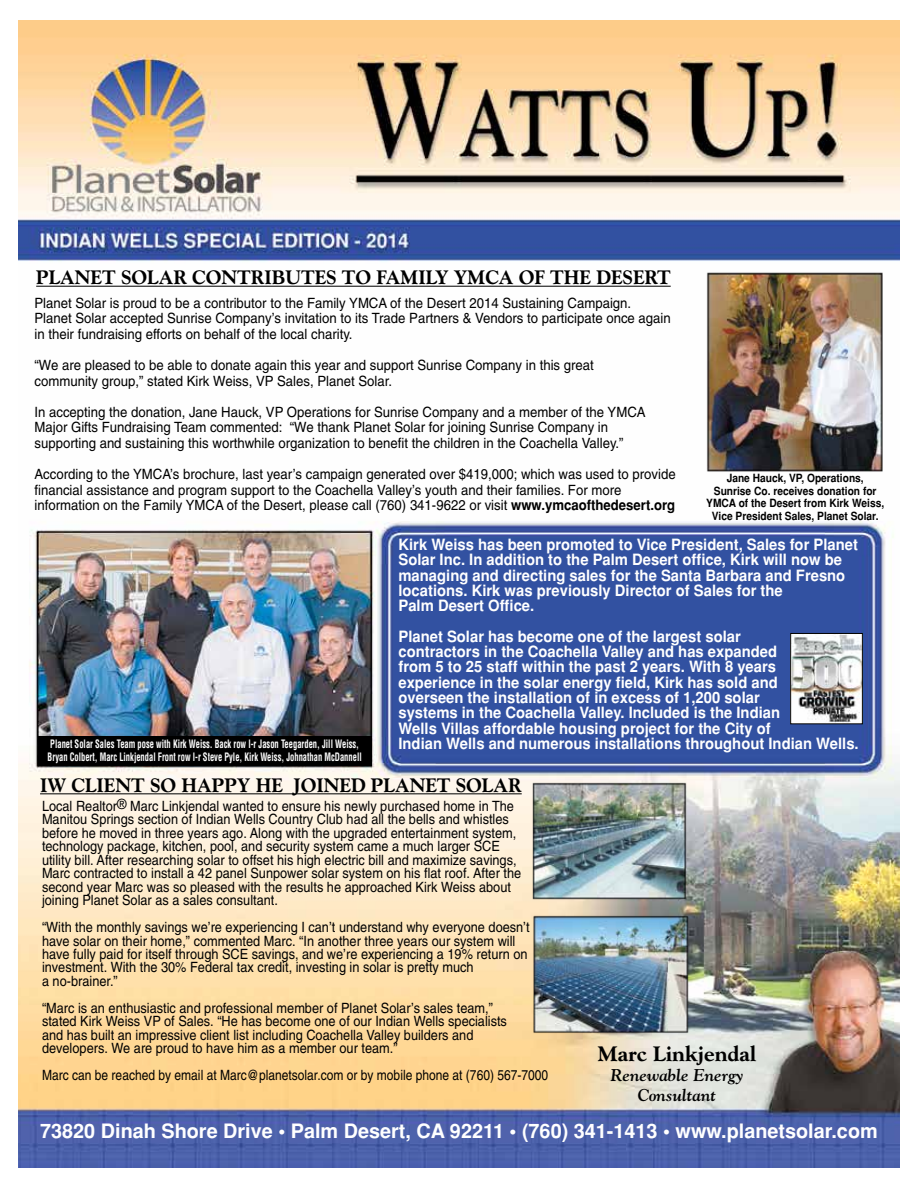
<style>
.page{position:relative;width:918px;height:1188px;background:#fff}
.page>*{position:absolute;margin:0;border:0;box-sizing:border-box;transform-origin:0 0}
.t1{font:800 21.3px "Goudy";color:#000}
.t2{font:800 19.8px "Goudy";color:#000;scale:.95 1}
.t3{font:700 19.8px "Helvetica";color:#fff}
.t4{font:italic 700 16.95px/19.8px "Goudy";color:#000;text-align:center}
.t5{font:700 15.6px/15.3px "Helvetica";color:#fff;scale:.95 1}
.t6{font:14.1px/13.5px "Helvetica";color:#000;scale:.9 1}
.t7{font:14.1px/15.6px "Helvetica";color:#000;scale:.93 1}
.t8{font:14.1px "Helvetica";color:#000;scale:.85 1}
.t9{font:700 condensed 11.4px/12.8px "Helvetica";color:#fff;scale:.75 1}
.t10{font:700 11.4px/12.8px "Helvetica";color:#000;text-align:center;scale:.9 1}
.s1{font-weight:700}
</style>
<div class="page">
<img style="left:19px;top:20px;width:880px;height:1148px">
<img style="left:792px;top:635px;width:69px;height:87px">
<div style="left:790px;top:633px;width:73px;height:91px;border:1px solid #000"></div>
<hr style="left:36px;top:286px;width:635px;height:1px;background:#000">
<hr style="left:40px;top:793px;width:482px;height:1px;background:#000">
<img style="left:702px;top:267px;width:186px;height:206px">
<img style="left:529px;top:780px;width:163px;height:122px">
<img style="left:530px;top:913px;width:163px;height:122px">
<div style="left:38px;top:736px;width:333px;height:30px;background:#000"></div>
<h2 class="t2" style="left:36px;top:266px;width:669px">PLANET SOLAR CONTRIBUTES TO FAMILY YMCA OF THE DESERT</h2>
<p class="t7" style="left:34px;top:295px;width:686px">Planet Solar is proud to be a contributor to the Family YMCA of the Desert 2014 Sustaining Campaign.<br>Planet Solar accepted Sunrise Company’s invitation to its Trade Partners &amp; Vendors to participate once again in their fundraising efforts on behalf of the local charity.</p>
<p class="t7" style="left:34px;top:357px;width:603px">“We are pleased to be able to donate again this year and support Sunrise Company in this great community group,” stated Kirk Weiss, VP Sales, Planet Solar.</p>
<p class="t7" style="left:34px;top:404px;width:659px">In accepting the donation, Jane Hauck, VP Operations for Sunrise Company and a member of the YMCA<br>Major Gifts Fundraising Team commented: “We thank Planet Solar for joining Sunrise Company in supporting and sustaining this worthwhile organization to benefit the children in the Coachella Valley.”</p>
<p class="t7" style="left:34px;top:466px;width:691px">According to the YMCA’s brochure, last year’s campaign generated over $419,000; which was used to provide financial assistance and program support to the Coachella Valley’s youth and their families. For more information on the Family YMCA of the Desert, please call (760) 341-9622 or visit <span class="s1">www.ymcaofthedesert.org</span></p>
<p class="t10" style="left:706px;top:472px;width:199px">Jane Hauck, VP, Operations,<br>Sunrise Co. receives donation for YMCA of the Desert from Kirk Weiss, Vice President Sales, Planet Solar.</p>
<p class="t9" style="left:48px;top:738px;width:420px">Planet Solar Sales Team pose with Kirk Weiss. Back row l-r Jason Teegarden, Jill Weiss,<br>Bryan Colbert, Marc Linkjendal Front row l-r Steve Pyle, Kirk Weiss, Johnathan McDannell</p>
<p class="t5" style="left:398px;top:537px;width:485px">Kirk Weiss has been promoted to Vice President, Sales for Planet Solar Inc. In addition to the Palm Desert office, Kirk will now be managing and directing sales for the Santa Barbara and Fresno locations. Kirk was previously Director of Sales for the<br>Palm Desert Office.</p>
<p class="t5" style="left:398px;top:629px;width:486px">Planet Solar has become one of the largest solar<br>contractors in the Coachella Valley and has expanded<br>from 5 to 25 staff within the past 2 years. With 8 years<br>experience in the solar energy field, Kirk has sold and<br>overseen the installation of in excess of 1,200 solar<br>systems in the Coachella Valley. Included is the Indian<br>Wells Villas affordable housing project for the City of<br>Indian Wells and numerous installations throughout Indian Wells.</p>
<h2 class="t2" style="left:40px;top:773px;width:509px">IW CLIENT SO HAPPY HE JOINED PLANET SOLAR</h2>
<p class="t6" style="left:42px;top:799px;width:534px">Local Realtor® Marc Linkjendal wanted to ensure his newly purchased home in The Manitou Springs section of Indian Wells Country Club had all the bells and whistles before he moved in three years ago. Along with the upgraded entertainment system, technology package, kitchen, pool, and security system came a much larger SCE utility bill. After researching solar to offset his high electric bill and maximize savings, Marc contracted to install a 42 panel Sunpower solar system on his flat roof. After the second year Marc was so pleased with the results he approached Kirk Weiss about joining Planet Solar as a sales consultant.</p>
<p class="t6" style="left:42px;top:920px;width:543px">“With the monthly savings we’re experiencing I can’t understand why everyone doesn’t have solar on their home,” commented Marc. “In another three years our system will have fully paid for itself through SCE savings, and we’re experiencing a 19% return on investment. With the 30% Federal tax credit, investing in solar is pretty much<br>a no-brainer.”</p>
<p class="t6" style="left:42px;top:1001px;width:518px">“Marc is an enthusiastic and professional member of Planet Solar’s sales team,” stated Kirk Weiss VP of Sales. “He has become one of our Indian Wells specialists and has built an impressive client list including Coachella Valley builders and developers. We are proud to have him as a member our team.”</p>
<p class="t8" style="left:42px;top:1067px;width:597px">Marc can be reached by email at Marc@planetsolar.com or by mobile phone at (760) 567-7000</p>
<h1 class="t1" style="left:598px;top:1042px;width:160px">Marc Linkjendal</h1>
<p class="t4" style="left:610px;top:1065px;width:135px">Renewable Energy<br>Consultant</p>
<h2 class="t3" style="left:40px;top:1119px;width:839px">73820 Dinah Shore Drive • Palm Desert, CA 92211 • (760) 341-1413 • www.planetsolar.com</h2>
</div>
